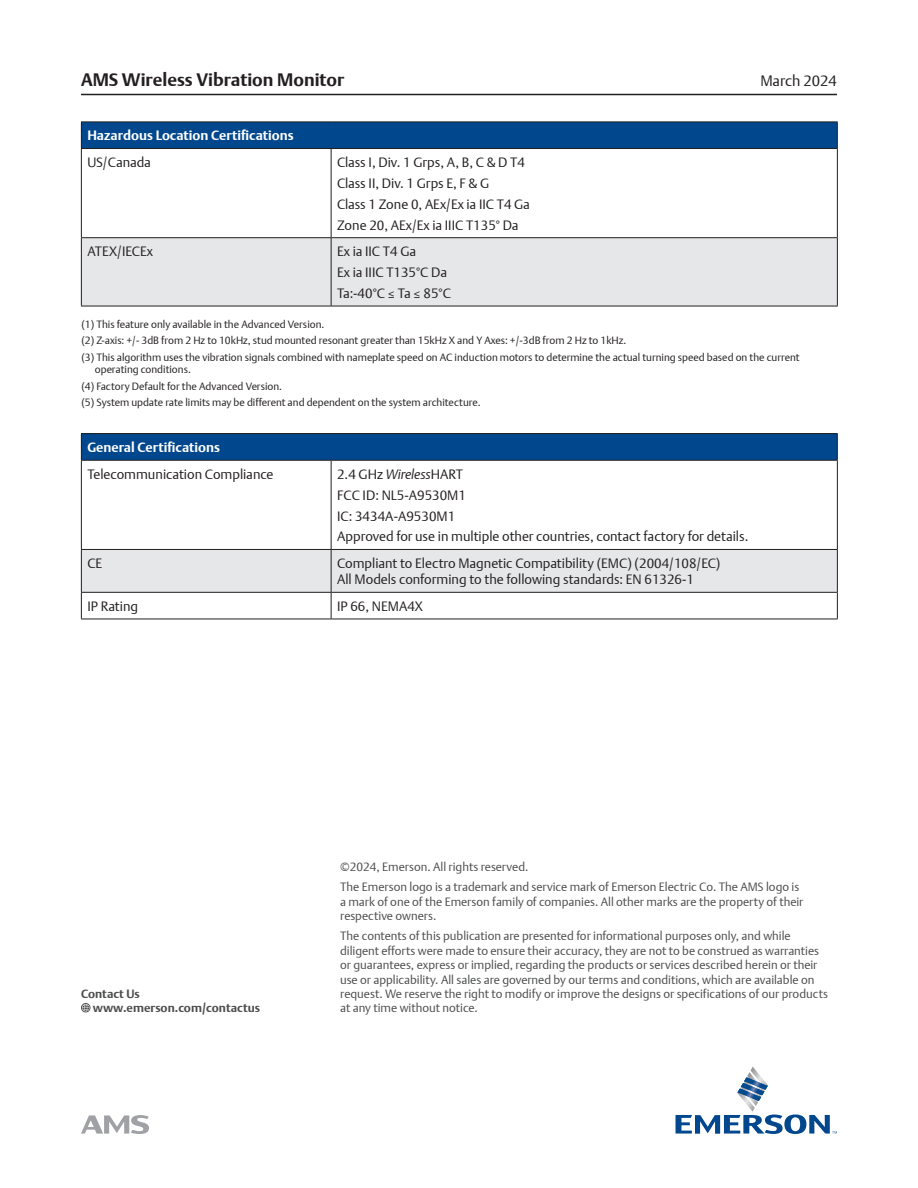
<style>
.page{position:relative;width:918px;height:1188px;background:#fff}
.page>*{position:absolute;margin:0;border:0;box-sizing:border-box;transform-origin:0 0}
.t1{font:700 18px "DTL Argo T";color:#231f20}
.t2{font:15px "DTL Argo T Light";color:#231f20}
.t3{font:13.5px/20.9px "DTL Argo T Light";color:#231f20}
.t4{font:700 13.5px "DTL Argo T";color:#fff}
.t5{font:12px/14.4px "DTL Argo T Light";color:#4b4c4d}
.t6{font:700 12px/14.4px "DTL Argo T";color:#4b4c4d}
.t7{font:12px "DTL Argo T Light";color:#4d4d4f}
.t8{font:10.5px/16.6px "DTL Argo T Light";color:#231f20}
.s1{font-style:italic}
</style>
<div class="page">
<hr style="left:81px;top:94px;width:756px;height:1px;background:#231f20">
<svg style="left:81px;top:1003px;width:10px;height:10px"></svg>
<svg style="left:81px;top:1115px;width:68px;height:19px"></svg>
<svg style="left:676px;top:1066px;width:161px;height:68px"></svg>
<div style="left:81px;top:122px;width:756px;height:27px;background:#01478d"></div>
<div style="left:82px;top:238px;width:755px;height:68px;background:#e6e7e9"></div>
<hr style="left:81px;top:122px;width:250px;height:1px;background:#231f20">
<svg style="left:81px;top:122px;width:1px;height:26px"></svg>
<hr style="left:331px;top:122px;width:507px;height:1px;background:#231f20">
<svg style="left:837px;top:122px;width:1px;height:26px"></svg>
<hr style="left:81px;top:148px;width:250px;height:1px;background:#231f20">
<hr style="left:81px;top:149px;width:1px;height:88px;background:#231f20">
<hr style="left:331px;top:148px;width:507px;height:1px;background:#231f20">
<hr style="left:331px;top:149px;width:1px;height:88px;background:#231f20">
<hr style="left:837px;top:149px;width:1px;height:88px;background:#231f20">
<hr style="left:81px;top:237px;width:250px;height:1px;background:#231f20">
<hr style="left:81px;top:238px;width:1px;height:68px;background:#231f20">
<hr style="left:331px;top:237px;width:507px;height:1px;background:#231f20">
<hr style="left:331px;top:238px;width:1px;height:68px;background:#231f20">
<hr style="left:837px;top:238px;width:1px;height:68px;background:#231f20">
<hr style="left:81px;top:306px;width:250px;height:1px;background:#231f20">
<hr style="left:331px;top:306px;width:507px;height:1px;background:#231f20">
<div style="left:81px;top:434px;width:756px;height:26px;background:#01478d"></div>
<hr style="left:81px;top:433px;width:250px;height:1px;background:#231f20">
<svg style="left:81px;top:434px;width:1px;height:26px"></svg>
<hr style="left:331px;top:433px;width:507px;height:1px;background:#231f20">
<svg style="left:837px;top:434px;width:1px;height:26px"></svg>
<hr style="left:81px;top:460px;width:250px;height:1px;background:#231f20">
<hr style="left:81px;top:461px;width:1px;height:88px;background:#231f20">
<hr style="left:331px;top:460px;width:507px;height:1px;background:#231f20">
<hr style="left:331px;top:461px;width:1px;height:88px;background:#231f20">
<hr style="left:837px;top:461px;width:1px;height:88px;background:#231f20">
<svg style="left:81px;top:549px;width:757px;height:70px"></svg>
<hr style="left:81px;top:619px;width:250px;height:1px;background:#231f20">
<hr style="left:331px;top:619px;width:507px;height:1px;background:#231f20">
<h1 class="t1" style="left:81px;top:69px;width:265px">AMS Wireless Vibration Monitor</h1>
<p class="t2" style="left:760px;top:72px;width:78px">March 2024</p>
<p class="t4" style="left:87px;top:128px;width:208px">Hazardous Location Certifications</p>
<p class="t3" style="left:87px;top:152px;width:65px">US/Canada</p>
<p class="t3" style="left:337px;top:152px;width:194px">Class I, Div. 1 Grps, A, B, C &amp; D T4<br>Class II, Div. 1 Grps E, F &amp; G<br>Class 1 Zone 0, AEx/Ex ia IIC T4 Ga<br>Zone 20, AEx/Ex ia IIIC T135° Da</p>
<p class="t3" style="left:87px;top:241px;width:67px">ATEX/IECEx</p>
<p class="t3" style="left:337px;top:241px;width:115px">Ex ia IIC T4 Ga<br>Ex ia IIIC T135°C Da<br>Ta:-40°C ≤ Ta ≤ 85°C</p>
<p class="t8" style="left:81px;top:316px;width:720px">(1) This feature only available in the Advanced Version.<br>(2) Z-axis: +/- 3dB from 2 Hz to 10kHz, stud mounted resonant greater than 15kHz X and Y Axes: +/-3dB from 2 Hz to 1kHz.<br>(3) This algorithm uses the vibration signals combined with nameplate speed on AC induction motors to determine the actual turning speed based on the current</p>
<p class="t8" style="left:81px;top:361px;width:401px;text-indent:14px">operating conditions.<br>(4) Factory Default for the Advanced Version.<br>(5) System update rate limits may be different and dependent on the system architecture.</p>
<p class="t4" style="left:87px;top:439px;width:134px">General Certifications</p>
<p class="t3" style="left:87px;top:464px;width:188px">Telecommunication Compliance</p>
<p class="t3" style="left:337px;top:464px;width:413px">2.4 GHz <span class="s1">Wireless</span>HART<br>FCC ID: NL5-A9530M1<br>IC: 3434A-A9530M1<br>Approved for use in multiple other countries, contact factory for details.</p>
<p class="t3" style="left:87px;top:553px;width:16px">CE</p>
<p class="t3" style="left:337px;top:555px;width:385px;line-height:16.2px">Compliant to Electro Magnetic Compatibility (EMC) (2004/108/EC)<br>All Models conforming to the following standards: EN 61326-1</p>
<p class="t3" style="left:87px;top:596px;width:52px">IP Rating</p>
<p class="t3" style="left:337px;top:596px;width:87px">IP 66, NEMA4X</p>
<p class="t6" style="left:93px;top:987px;width:169px;text-indent:-12px">Contact Us www.emerson.com/contactus</p>
<p class="t7" style="left:340px;top:859px;width:190px">©2024, Emerson. All rights reserved.</p>
<p class="t5" style="left:340px;top:880px;width:465px">The Emerson logo is a trademark and service mark of Emerson Electric Co. The AMS logo is a mark of one of the Emerson family of companies. All other marks are the property of their respective owners.</p>
<p class="t5" style="left:340px;top:929px;width:489px">The contents of this publication are presented for informational purposes only, and while diligent efforts were made to ensure their accuracy, they are not to be construed as warranties or guarantees, express or implied, regarding the products or services described herein or their use or applicability. All sales are governed by our terms and conditions, which are available on request. We reserve the right to modify or improve the designs or specifications of our products at any time without notice.</p>
</div>
